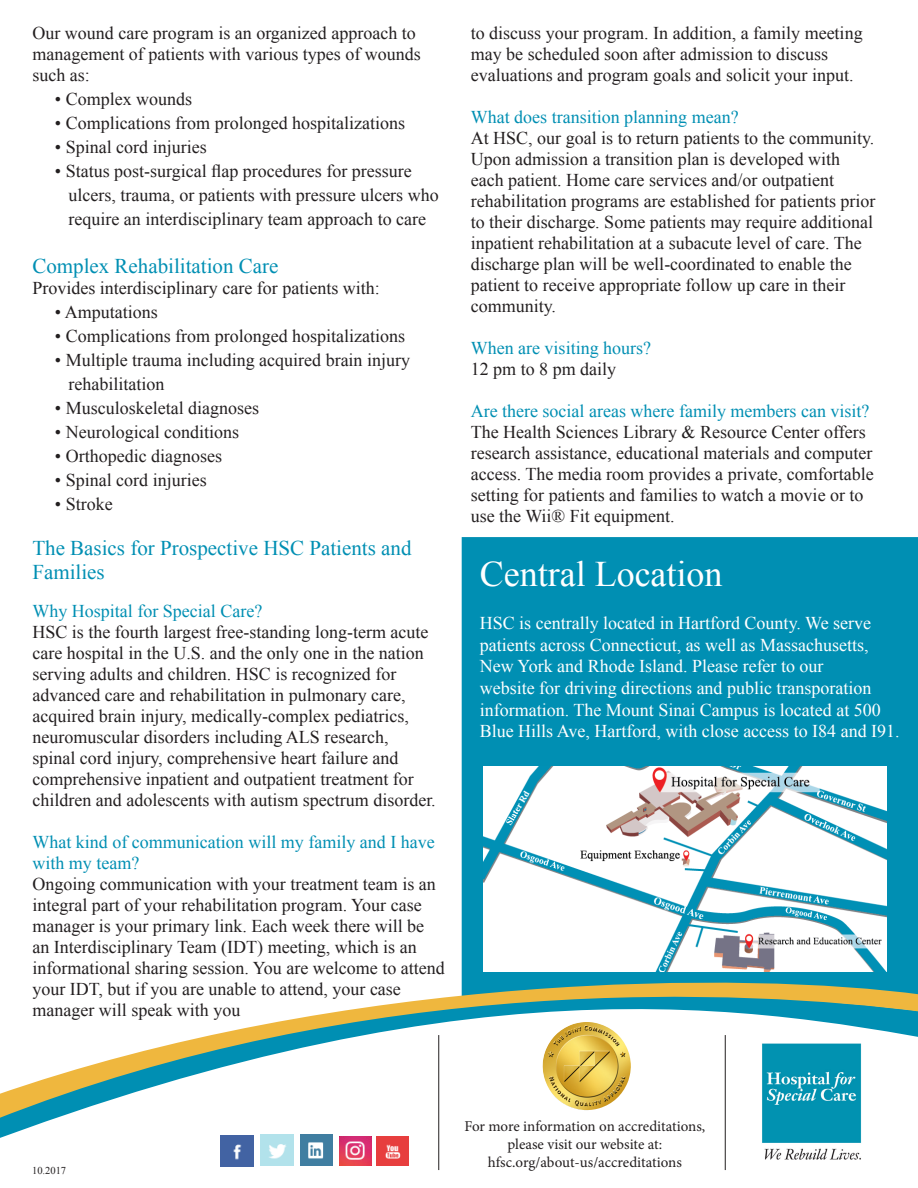
<style>
.page{position:relative;width:918px;height:1188px;background:#fff}
.page>*{position:absolute;margin:0;border:0;box-sizing:border-box;transform-origin:0 0}
.t1{font:36px "Times New Roman";color:#fff}
.t2{font:21px/24px "Times New Roman";color:#008fb3}
.Body_Text{font:18px/21px "Times New Roman";color:#231f20}
.Bulleted_Text{font:18px/24px "Times New Roman";color:#231f20}
.Body{font:18px/21px "Times New Roman";color:#231f20}
.Paragraph_Style_1{font:18px/21.6px "Times New Roman";color:#fff}
.t3{font:18px/21px "Times New Roman";color:#008fb3}
.t4{font:15px/18px "Minion Pro";letter-spacing:-.005em;color:#231f20;text-align:center}
.Bulleted_Text-2{font:10.5px "Times New Roman";color:#231f20}
</style>
<div class="page">
<hr style="left:438px;top:1035px;width:1px;height:135px;background:#231f20">
<hr style="left:725px;top:1035px;width:1px;height:135px;background:#231f20">
<div style="left:462px;top:537px;width:456px;height:434px;background:#008fb3"></div>
<svg style="left:0;top:971px;width:918px;height:149px"></svg>
<img style="left:483px;top:766px;width:403px;height:205px">
<img style="left:762px;top:1044px;width:99px;height:116px">
<img style="left:542px;top:1022px;width:89px;height:88px">
<p class="Body_Text" style="left:32px;top:23px;width:390px">Our wound care program is an organized approach to management of patients with various types of wounds such as:</p>
<p class="Bulleted_Text" style="left:55px;top:87px;width:139px">• Complex wounds</p>
<p class="Bulleted_Text" style="left:55px;top:111px;width:352px">• Complications from prolonged hospitalizations</p>
<p class="Bulleted_Text" style="left:55px;top:135px;width:153px">• Spinal cord injuries</p>
<p class="Bulleted_Text" style="left:68px;top:159px;width:372px;text-indent:-14px">• Status post-surgical flap procedures for pressure ulcers, trauma, or patients with pressure ulcers who require an interdisciplinary team approach to care</p>
<p class="t2" style="left:32px;top:254px;width:248px">Complex Rehabilitation Care</p>
<p class="Body_Text" style="left:32px;top:278px;width:349px">Provides interdisciplinary care for patients with:</p>
<p class="Bulleted_Text" style="left:55px;top:300px;width:104px">• Amputations</p>
<p class="Bulleted_Text" style="left:55px;top:324px;width:352px">• Complications from prolonged hospitalizations</p>
<p class="Bulleted_Text" style="left:68px;top:348px;width:343px;text-indent:-14px">• Multiple trauma including acquired brain injury rehabilitation</p>
<p class="Bulleted_Text" style="left:55px;top:396px;width:206px">• Musculoskeletal diagnoses</p>
<p class="Bulleted_Text" style="left:55px;top:420px;width:186px">• Neurological conditions</p>
<p class="Bulleted_Text" style="left:55px;top:444px;width:169px">• Orthopedic diagnoses</p>
<p class="Bulleted_Text" style="left:55px;top:468px;width:153px">• Spinal cord injuries</p>
<p class="Bulleted_Text" style="left:55px;top:492px;width:59px">• Stroke</p>
<p class="t2" style="left:32px;top:536px;width:381px">The Basics for Prospective HSC Patients and<br>Families</p>
<p class="t3" style="left:32px;top:600px;width:231px">Why Hospital for Special Care?</p>
<p class="Body_Text" style="left:32px;top:621px;width:405px">HSC is the fourth largest free-standing long-term acute care hospital in the U.S. and the only one in the nation serving adults and children. HSC is recognized for advanced care and rehabilitation in pulmonary care, acquired brain injury, medically-complex pediatrics, neuromuscular disorders including ALS research, spinal cord injury, comprehensive heart failure and comprehensive inpatient and outpatient treatment for children and adolescents with autism spectrum disorder.</p>
<p class="t3" style="left:32px;top:831px;width:404px">What kind of communication will my family and I have with my team?</p>
<p class="Body_Text" style="left:32px;top:873px;width:414px">Ongoing communication with your treatment team is an integral part of your rehabilitation program. Your case manager is your primary link. Each week there will be an Interdisciplinary Team (IDT) meeting, which is an informational sharing session. You are welcome to attend your IDT, but if you are unable to attend, your case manager will speak with you</p>
<p class="Body_Text" style="left:471px;top:23px;width:393px">to discuss your program. In addition, a family meeting may be scheduled soon after admission to discuss evaluations and program goals and solicit your input.</p>
<p class="t3" style="left:471px;top:107px;width:269px">What does transition planning mean?</p>
<p class="Body" style="left:471px;top:128px;width:406px">At HSC, our goal is to return patients to the community.<br>Upon admission a transition plan is developed with each patient. Home care services and/or outpatient rehabilitation programs are established for patients prior to their discharge. Some patients may require additional inpatient rehabilitation at a subacute level of care. The discharge plan will be well-coordinated to enable the patient to receive appropriate follow up care in their community.</p>
<p class="t3" style="left:471px;top:338px;width:182px">When are visiting hours?</p>
<p class="Body_Text" style="left:471px;top:359px;width:147px">12 pm to 8 pm daily</p>
<p class="t3" style="left:471px;top:401px;width:400px">Are there social areas where family members can visit?</p>
<p class="Body_Text" style="left:471px;top:422px;width:405px">The Health Sciences Library &amp; Resource Center offers research assistance, educational materials and computer access. The media room provides a private, comfortable setting for patients and families to watch a movie or to use the Wii® Fit equipment.</p>
<p class="t1" style="left:480px;top:550px;width:244px">Central Location</p>
<p class="Paragraph_Style_1" style="left:480px;top:612px;width:422px">HSC is centrally located in Hartford County. We serve patients across Connecticut, as well as Massachusetts, New York and Rhode Island. Please refer to our<br>website for driving directions and public transporation information. The Mount Sinai Campus is located at 500<br>Blue Hills Ave, Hartford, with close access to I84 and I91.</p>
<p class="Bulleted_Text-2" style="left:32px;top:1164px;width:36px">10.2017</p>
<p class="t4" style="left:464px;top:1117px;width:242px">For more information on accreditations, please visit our website at:</p>
<p class="t4" style="left:488px;top:1153px;width:196px">hfsc.org/about-us/accreditations</p>
</div>
